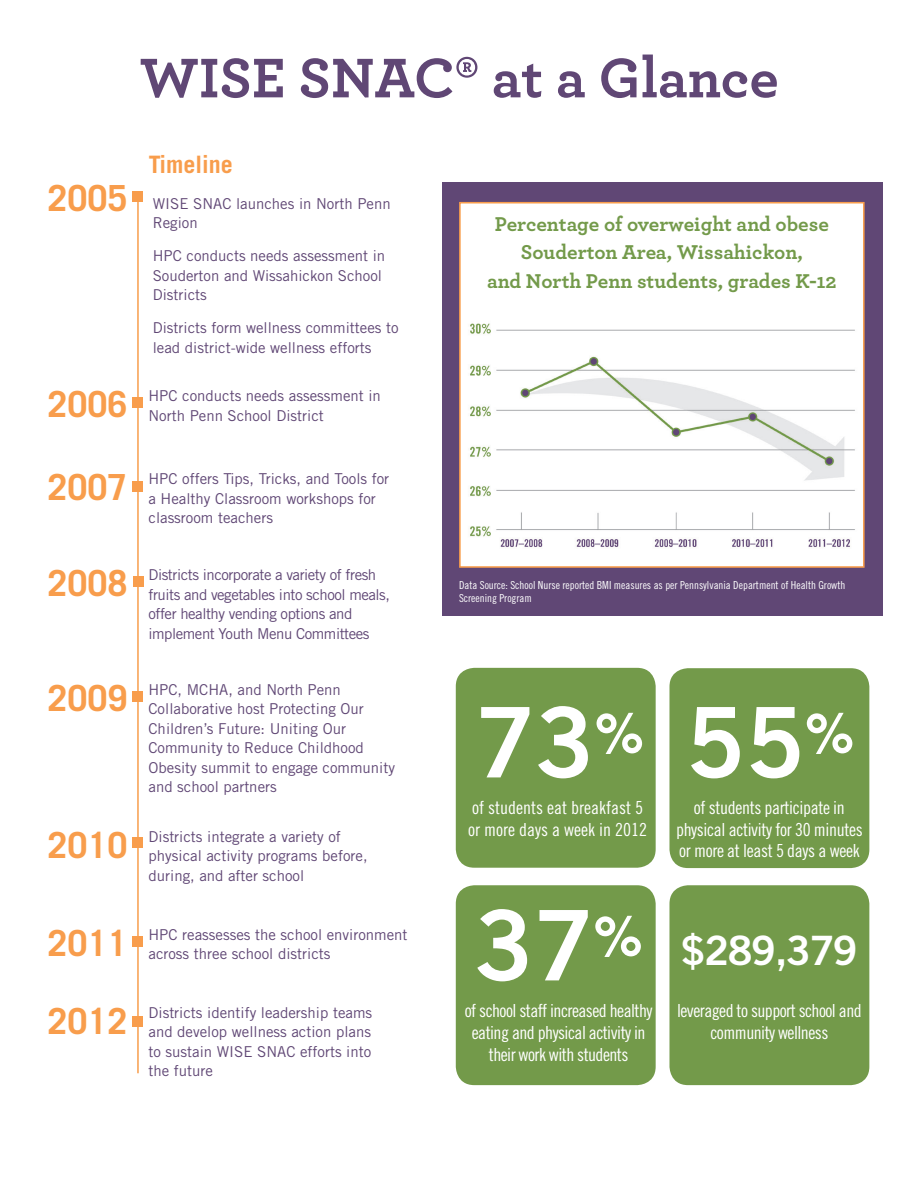
<style>
.page{position:relative;width:918px;height:1188px;background:#fff}
.page>*{position:absolute;margin:0;border:0;box-sizing:border-box;transform-origin:0 0}
.t1{font:97.5px "Trade Gothic Bold Two";color:#fff}
.t2{font:700 58.5px "Archer";color:#604775}
.t3{font:40.5px "Trade Gothic Bold Two";letter-spacing:-.03em;color:#fff}
.t4{font:700 36px "Trade Gothic";color:#f89d4c}
.t5{font:700 24px "Trade Gothic";color:#f89d4c}
.t6{font:700 21px "Archer";color:#739a4a}
.t7{font:18px/21.6px "Trade Gothic Cond Eighteen";letter-spacing:-.03em;color:#fff;text-align:center}
.t8{font:18px/21.6px "Trade Gothic Cond Eighteen";color:#fff}
.t9{font:15px/19.5px "Trade Gothic";color:#604775}
.t10{font:15px/19.5px "Trade Gothic";letter-spacing:-.03em;color:#604775}
.t11{font:10.95px/13.2px "Trade Gothic Cond Eighteen";color:#fff}
</style>
<div class="page">
<div style="left:442px;top:182px;width:441px;height:433px;background:#604775"></div>
<div style="left:460px;top:203px;width:404px;height:364px;background:#fff"></div>
<img style="left:470px;top:323px;width:385px;height:225px">
<div style="left:459px;top:202px;width:406px;height:366px;border:2px solid #f89d4c"></div>
<hr style="left:137px;top:191px;width:2px;height:882px;background:#f89d4c">
<div style="left:132px;top:397px;width:10px;height:11px;background:#f89d4c"></div>
<div style="left:132px;top:192px;width:10px;height:10px;background:#f89d4c"></div>
<div style="left:133px;top:482px;width:10px;height:10px;background:#f89d4c"></div>
<div style="left:134px;top:577px;width:10px;height:10px;background:#f89d4c"></div>
<div style="left:133px;top:692px;width:10px;height:10px;background:#f89d4c"></div>
<div style="left:133px;top:837px;width:10px;height:10px;background:#f89d4c"></div>
<div style="left:133px;top:936px;width:10px;height:11px;background:#f89d4c"></div>
<div style="left:133px;top:1016px;width:10px;height:11px;background:#f89d4c"></div>
<div style="left:456px;top:668px;width:200px;height:200px;background:#739a4a;border-radius:19px"></div>
<div style="left:669px;top:668px;width:200px;height:200px;background:#739a4a;border-radius:19px"></div>
<div style="left:456px;top:885px;width:200px;height:200px;background:#739a4a;border-radius:19px"></div>
<div style="left:669px;top:885px;width:200px;height:200px;background:#739a4a;border-radius:19px"></div>
<p class="t2" style="left:139px;top:32px;width:641px">WISE SNAC® at a Glance</p>
<p class="t5" style="left:149px;top:149px;width:86px">Timeline</p>
<p class="t4" style="left:47px;top:176px;width:82px">2005</p>
<p class="t9" style="left:153px;top:193px;width:239px">WISE SNAC launches in North Penn<br>Region</p>
<p class="t9" style="left:153px;top:246px;width:234px">HPC conducts needs assessment in<br>Souderton and Wissahickon School<br>Districts</p>
<p class="t9" style="left:153px;top:318px;width:247px">Districts form wellness committees to lead district-wide wellness efforts</p>
<p class="t6" style="left:495px;top:207px;width:336px">Percentage of overweight and obese</p>
<p class="t6" style="left:521px;top:236px;width:283px">Souderton Area, Wissahickon,</p>
<p class="t6" style="left:487px;top:264px;width:351px">and North Penn students, grades K-12</p>
<p class="t4" style="left:47px;top:382px;width:82px">2006</p>
<p class="t9" style="left:148px;top:386px;width:234px">HPC conducts needs assessment in<br>North Penn School District</p>
<p class="t4" style="left:47px;top:465px;width:82px">2007</p>
<p class="t9" style="left:148px;top:469px;width:242px">HPC offers Tips, Tricks, and Tools for a Healthy Classroom workshops for classroom teachers</p>
<p class="t4" style="left:47px;top:561px;width:82px">2008</p>
<p class="t10" style="left:148px;top:565px;width:243px">Districts incorporate a variety of fresh fruits and vegetables into school meals, offer healthy vending options and implement Youth Menu Committees</p>
<p class="t11" style="left:459px;top:578px;width:388px">Data Source: School Nurse reported BMI measures as per Pennsylvania Department of Health Growth<br>Screening Program</p>
<p class="t4" style="left:47px;top:676px;width:82px">2009</p>
<p class="t4" style="left:47px;top:823px;width:82px">2010</p>
<p class="t9" style="left:148px;top:680px;width:248px">HPC, MCHA, and North Penn<br>Collaborative host Protecting Our<br>Children’s Future: Uniting Our<br>Community to Reduce Childhood<br>Obesity summit to engage community and school partners</p>
<p class="t9" style="left:148px;top:826px;width:221px">Districts integrate a variety of physical activity programs before, during, and after school</p>
<p class="t1" style="left:476px;top:682px;width:380px">73<sup>%</sup> 55<sup>%</sup></p>
<p class="t8" style="left:468px;top:797px;width:180px">of students eat breakfast 5 or more days a week in 2012</p>
<p class="t7" style="left:676px;top:797px;width:188px">of students participate in physical activity for 30 minutes or more at least 5 days a week</p>
<p class="t4" style="left:47px;top:921px;width:82px">2011</p>
<p class="t9" style="left:148px;top:924px;width:261px">HPC reassesses the school environment across three school districts</p>
<p class="t1" style="left:474px;top:885px;width:170px">37<sup>%</sup></p>
<p class="t3" style="left:681px;top:926px;width:179px">$289,379</p>
<p class="t4" style="left:47px;top:999px;width:82px">2012</p>
<p class="t9" style="left:148px;top:1003px;width:225px;text-align:justify">Districts identify leadership teams and develop wellness action plans to sustain WISE SNAC efforts into the future</p>
<p class="t7" style="left:465px;top:1000px;width:189px">of school staff increased healthy eating and physical activity in their work with students</p>
<p class="t7" style="left:677px;top:1000px;width:186px">leveraged to support school and community wellness</p>
</div>
